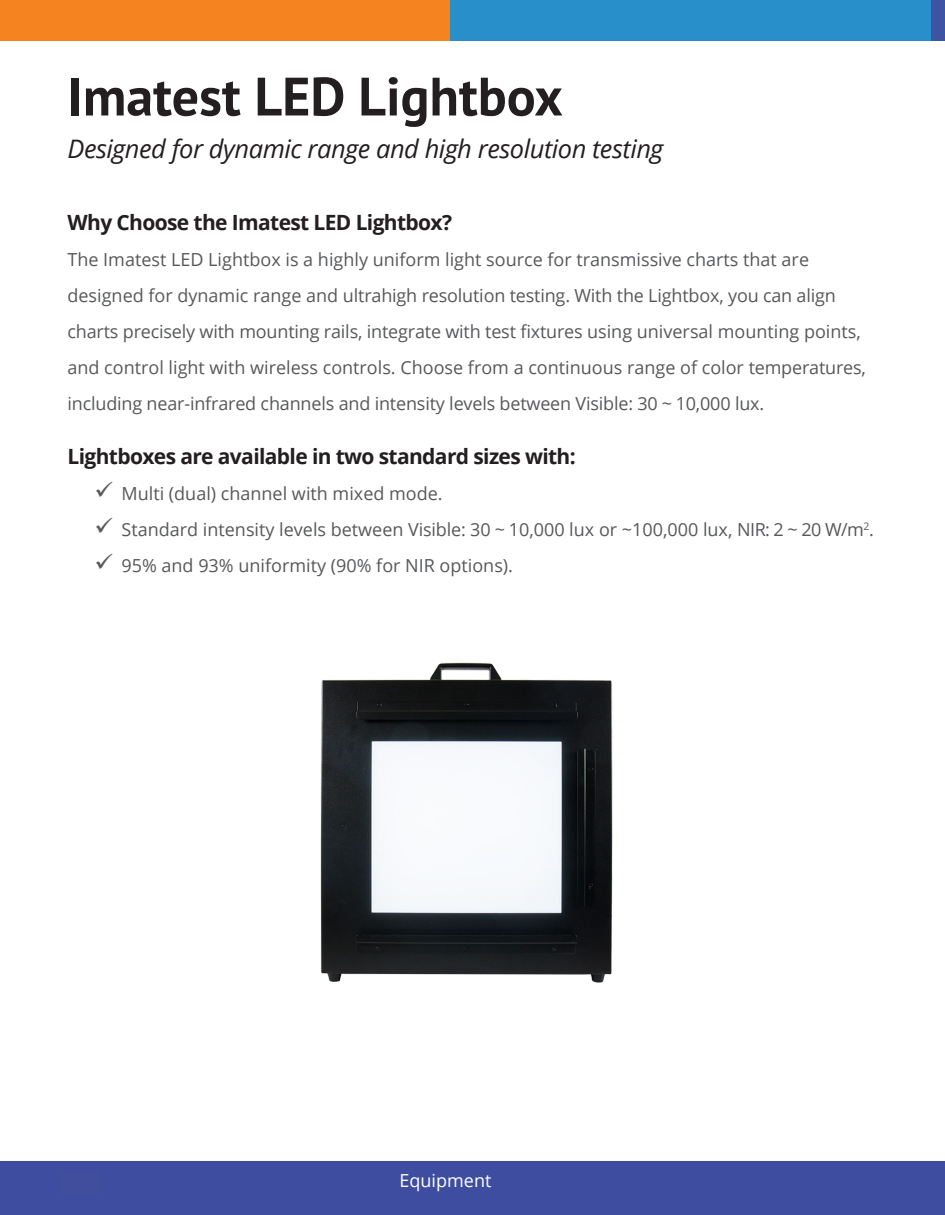
<style>
.page{position:relative;width:945px;height:1215px;background:#fff}
.page>*{position:absolute;margin:0;border:0;box-sizing:border-box;transform-origin:0 0}
.Page_Heading_2020{font:700 54px "PT Sans";color:#231f20}
.Page_Heading_SubTitl{font:italic 25.5px "Open Sans";letter-spacing:-.02em;color:#231f20}
.Subheader_2_2020{font:700 21px "Open Sans";letter-spacing:-.03em;color:#231f20}
.Subheader_1-_2020{font:700 21px "Open Sans";letter-spacing:-.03em;color:#231f20}
.Body_-_Old{font:18px/36px "Open Sans";color:#57585a}
.t1{font:18px "Open Sans";color:#fff}
</style>
<div class="page">
<div style="left:0;top:1161px;width:945px;height:54px;background:#3e4da0"></div>
<div style="left:0;top:0;width:450px;height:40px;background:#f58420"></div>
<div style="left:450px;top:0;width:482px;height:40px;background:#288fca"></div>
<div style="left:932px;top:0;width:13px;height:40px;background:#3f53a3"></div>
<img style="left:320px;top:662px;width:293px;height:321px">
<p class="Page_Heading_2020" style="left:68px;top:61px;width:497px">Imatest LED Lightbox</p>
<p class="Page_Heading_SubTitl" style="left:68px;top:131px;width:597px">Designed for dynamic range and high resolution testing</p>
<p class="Subheader_1-_2020" style="left:68px;top:207px;width:386px">Why Choose the Imatest LED Lightbox?</p>
<p class="Body_-_Old" style="left:68px;top:241px;width:800px">The Imatest LED Lightbox is a highly uniform light source for transmissive charts that are designed for dynamic range and ultrahigh resolution testing. With the Lightbox, you can align charts precisely with mounting rails, integrate with test fixtures using universal mounting points, and control light with wireless controls. Choose from a continuous range of color temperatures, including near-infrared channels and intensity levels between Visible: 30 ~ 10,000 lux.</p>
<p class="Subheader_2_2020" style="left:68px;top:441px;width:510px">Lightboxes are available in two standard sizes with:</p>
<p class="Body_-_Old" style="left:122px;top:475px;width:323px">Multi (dual) channel with mixed mode.</p>
<p class="Body_-_Old" style="left:122px;top:511px;width:754px">Standard intensity levels between Visible: 30 ~ 10,000 lux or ~100,000 lux, NIR: 2 ~ 20 W/m<sup>2</sup>.</p>
<p class="Body_-_Old" style="left:122px;top:547px;width:393px">95% and 93% uniformity (90% for NIR options).</p>
<p class="t1" style="left:400px;top:1168px;width:93px">Equipment</p>
</div>
